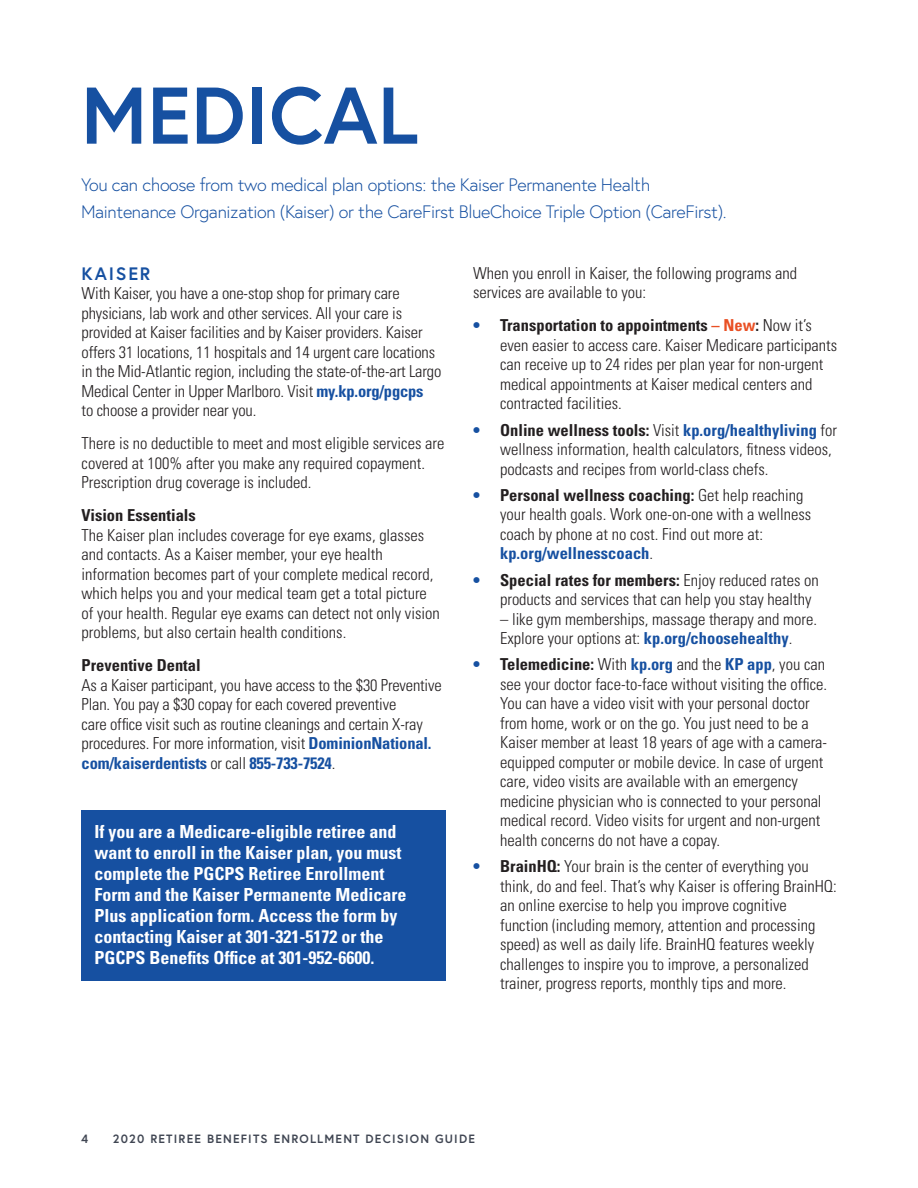
<style>
.page{position:relative;width:918px;height:1188px;background:#fff}
.page>*{position:absolute;margin:0;border:0;box-sizing:border-box;transform-origin:0 0}
.MAIN_TITLE_HEAD{font:700 80.1px "Europa";color:#1650a1}
.Body_copy{font:700 condensed 18px/21px "Univers";color:#fff}
.INTRO_COPY{font:300 18px/27px "Europa";letter-spacing:-.02em;color:#1650a1}
.Level_1_header{font:700 18px "Europa";letter-spacing:.1em;color:#1650a1}
.Body_copy-2{font:300 condensed 16.5px/19.5px "Univers";color:#231f20}
.Body_copy-3{font:700 condensed 16.5px "Univers";color:#231f20}
.t1{font:700 12px "Europa";letter-spacing:.1em;color:#404653}
.s1{font-weight:700;color:#1650a1}
.s2{font-weight:700}
.s3{font-weight:700;color:#e95024}
</style>
<div class="page">
<div style="left:81px;top:810px;width:365px;height:171px;background:#1650a1"></div>
<p class="MAIN_TITLE_HEAD" style="left:81px;top:61px;width:338px">MEDICAL</p>
<p class="INTRO_COPY" style="left:81px;top:171px;width:647px">You can choose from two medical plan options: the Kaiser Permanente Health<br>Maintenance Organization (Kaiser) or the CareFirst BlueChoice Triple Option (CareFirst).</p>
<p class="Level_1_header" style="left:82px;top:261px;width:70px">KAISER</p>
<p class="Body_copy-2" style="left:82px;top:284px;width:361px">With Kaiser, you have a one-stop shop for primary care physicians, lab work and other services. All your care is provided at Kaiser facilities and by Kaiser providers. Kaiser offers 31 locations, 11 hospitals and 14 urgent care locations in the Mid-Atlantic region, including the state-of-the-art Largo Medical Center in Upper Marlboro. Visit <span class="s1">my.kp.org/pgcps<br></span>to choose a provider near you.</p>
<p class="Body_copy-2" style="left:82px;top:434px;width:364px">There is no deductible to meet and most eligible services are covered at 100% after you make any required copayment.<br>Prescription drug coverage is included.</p>
<p class="Body_copy-3" style="left:82px;top:505px;width:116px">Vision Essentials</p>
<p class="Body_copy-2" style="left:82px;top:525px;width:360px">The Kaiser plan includes coverage for eye exams, glasses and contacts. As a Kaiser member, your eye health information becomes part of your complete medical record, which helps you and your medical team get a total picture of your health. Regular eye exams can detect not only vision problems, but also certain health conditions.</p>
<p class="Body_copy-3" style="left:82px;top:655px;width:121px">Preventive Dental</p>
<p class="Body_copy-2" style="left:82px;top:675px;width:362px">As a Kaiser participant, you have access to the $30 Preventive Plan. You pay a $30 copay for each covered preventive<br>care office visit such as routine cleanings and certain X-ray procedures. For more information, visit <span class="s1">DominionNational. com/kaiserdentists</span> or call <span class="s1">855-733-7524</span>.</p>
<p class="Body_copy" style="left:94px;top:821px;width:313px">If you are a Medicare-eligible retiree and want to enroll in the Kaiser plan, you must complete the PGCPS Retiree Enrollment Form and the Kaiser Permanente Medicare Plus application form. Access the form by contacting Kaiser at 301-321-5172 or the PGCPS Benefits Office at 301-952-6600.</p>
<p class="Body_copy-2" style="left:473px;top:263px;width:326px">When you enroll in Kaiser, the following programs and services are available to you:</p>
<p class="Body_copy-2" style="left:500px;top:316px;width:339px;text-indent:-27px"><span class="s1">•</span> <span class="s2">Transportation to appointments</span> <span class="s3">– New</span><span class="s2">:</span> Now it’s even easier to access care. Kaiser Medicare participants can receive up to 24 rides per plan year for non-urgent medical appointments at Kaiser medical centers and contracted facilities.</p>
<p class="Body_copy-2" style="left:500px;top:420px;width:339px;text-indent:-27px"><span class="s1">•</span> <span class="s2">Online wellness tools:</span> Visit <span class="s1">kp.org/healthyliving</span> for wellness information, health calculators, fitness videos, podcasts and recipes from world-class chefs.</p>
<p class="Body_copy-2" style="left:500px;top:485px;width:313px;text-indent:-27px"><span class="s1">•</span> <span class="s2">Personal wellness coaching:</span> Get help reaching your health goals. Work one-on-one with a wellness coach by phone at no cost. Find out more at: <span class="s1">kp.org/wellnesscoach</span>.</p>
<p class="Body_copy-2" style="left:500px;top:570px;width:320px;text-indent:-27px"><span class="s1">•</span> <span class="s2">Special rates for members:</span> Enjoy reduced rates on products and services that can help you stay healthy</p>
<p class="Body_copy-2" style="left:500px;top:609px;width:319px">– like gym memberships, massage therapy and more.<br>Explore your options at: <span class="s1">kp.org/choosehealthy</span>.</p>
<p class="Body_copy-2" style="left:500px;top:655px;width:329px;text-indent:-27px"><span class="s1">•</span> <span class="s2">Telemedicine:</span> With <span class="s1">kp.org</span> and the <span class="s1">KP app</span>, you can see your doctor face-to-face without visiting the office.<br>You can have a video visit with your personal doctor from home, work or on the go. You just need to be a Kaiser member at least 18 years of age with a camera&shy;equipped computer or mobile device. In case of urgent care, video visits are available with an emergency medicine physician who is connected to your personal medical record. Video visits for urgent and non-urgent health concerns do not have a copay.</p>
<p class="Body_copy-2" style="left:500px;top:856px;width:338px;text-indent:-27px"><span class="s1">•</span> <span class="s2">BrainHQ:</span> Your brain is the center of everything you think, do and feel. That’s why Kaiser is offering BrainHQ: an online exercise to help you improve cognitive function (including memory, attention and processing speed) as well as daily life. BrainHQ features weekly challenges to inspire you to improve, a personalized trainer, progress reports, monthly tips and more.</p>
<p class="t1" style="left:81px;top:1131px;width:9px">4</p>
<p class="t1" style="left:113px;top:1131px;width:363px">2020 RETIREE BENEFITS ENROLLMENT DECISION GUIDE</p>
</div>
